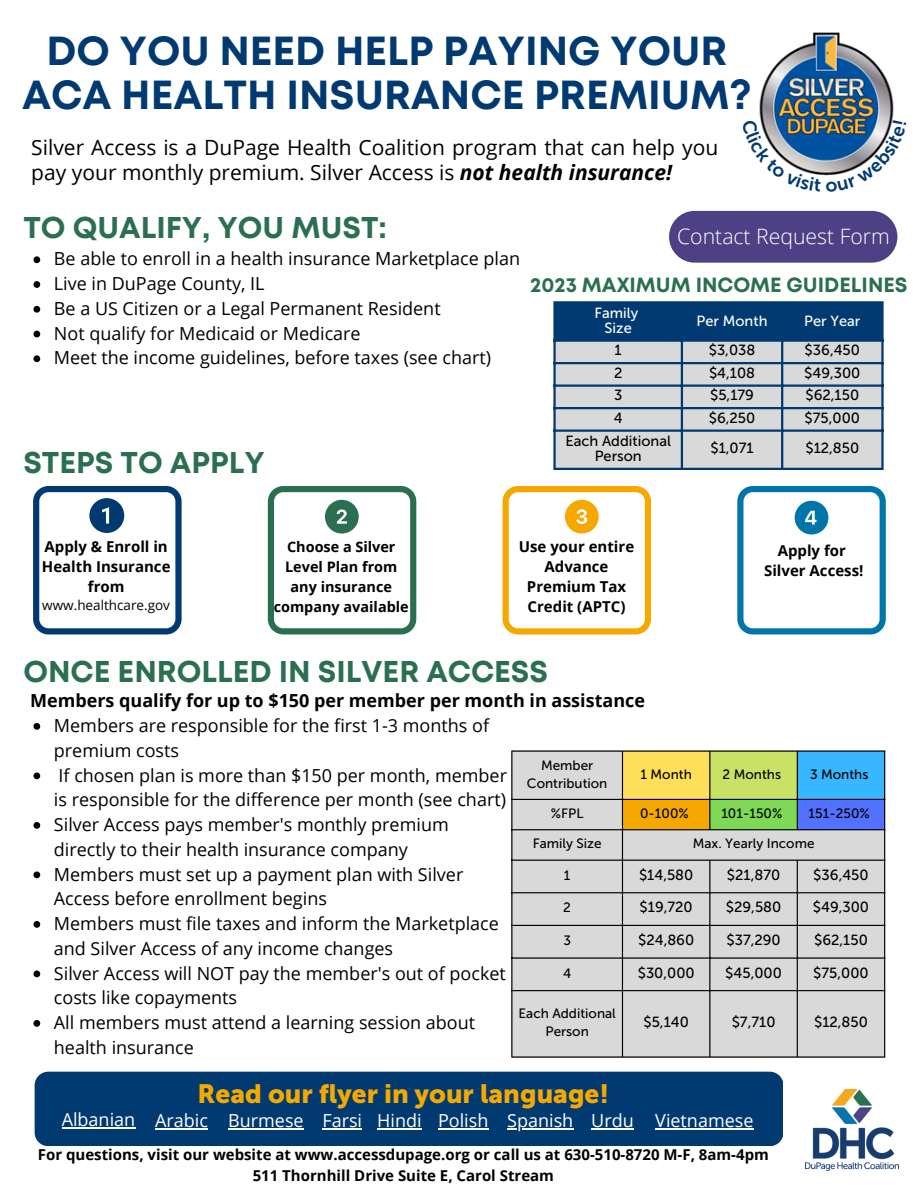
<style>
.page{position:relative;width:918px;height:1188px;background:#fff}
.page>*{position:absolute;margin:0;border:0;box-sizing:border-box;transform-origin:0 0}
.t1{font:700 40.5px/43.7px "Mont";color:#003a70;text-align:center}
.t2{font:700 30px "Mont";color:#2a7050}
.t3{font:26.4px "Museo Sans 900";color:#f5a800}
.t4{font:300 21.15px "Open Sans";color:#fff}
.t5{font:21px/24.8px "Open Sans";color:#000}
.t6{font:700 20.55px "Mont";color:#2a7050}
.t7{font:18px/24.8px "Open Sans";color:#000}
.t8{font:18px "Open Sans";color:#fff}
.t9{font:700 18px "Open Sans";color:#000}
.t10{font:700 15px/20.2px "Open Sans";color:#000;text-align:center}
.t11{font:14.7px/14.7px "Museo Sans 500";color:#000;text-align:center}
.t12{font:14.7px/14.7px "Museo Sans 500";color:#fff;text-align:center}
.t13{font:700 14.4px/20.1px "Open Sans";color:#000;text-align:center}
.t14{font:13.5px/18px "Museo Sans 500";color:#000;text-align:center}
.t15{font:13.5px "Open Sans";color:#000}
.s1{font-weight:700;font-style:italic}
</style>
<div class="page">
<img style="left:759px;top:32px;width:135px;height:87px">
<div style="left:669px;top:211px;width:228px;height:52px;background:#4d4084;border-radius:26px"></div>
<svg style="left:556px;top:304px;width:325px;height:164px;background:#a3b2bf"></svg>
<hr style="left:553px;top:304px;width:3px;height:164px;background:#003a70">
<hr style="left:681px;top:304px;width:2px;height:164px;background:#003a70">
<hr style="left:781px;top:304px;width:2px;height:164px;background:#003a70">
<hr style="left:881px;top:304px;width:3px;height:164px;background:#003a70">
<hr style="left:553px;top:301px;width:331px;height:3px;background:#003a70">
<hr style="left:553px;top:340px;width:331px;height:2px;background:#003a70">
<hr style="left:553px;top:362px;width:331px;height:2px;background:#003a70">
<hr style="left:553px;top:385px;width:331px;height:2px;background:#003a70">
<hr style="left:553px;top:407px;width:331px;height:2px;background:#003a70">
<hr style="left:553px;top:430px;width:331px;height:2px;background:#003a70">
<hr style="left:553px;top:468px;width:331px;height:2px;background:#003a70">
<div style="left:35px;top:1072px;width:748px;height:74px;background:#003a70;border-radius:14px"></div>
<img style="left:805px;top:1089px;width:94px;height:81px">
<svg style="left:33px;top:723px;width:7px;height:7px"></svg>
<svg style="left:33px;top:773px;width:7px;height:6px"></svg>
<svg style="left:33px;top:822px;width:7px;height:7px"></svg>
<svg style="left:33px;top:872px;width:7px;height:6px"></svg>
<svg style="left:33px;top:921px;width:7px;height:7px"></svg>
<svg style="left:33px;top:971px;width:7px;height:6px"></svg>
<svg style="left:33px;top:1020px;width:7px;height:7px"></svg>
<svg style="left:33px;top:256px;width:7px;height:7px"></svg>
<svg style="left:33px;top:281px;width:7px;height:7px"></svg>
<svg style="left:33px;top:306px;width:7px;height:7px"></svg>
<svg style="left:33px;top:331px;width:7px;height:6px"></svg>
<svg style="left:33px;top:355px;width:7px;height:7px"></svg>
<hr style="left:507px;top:1129px;width:66px;height:1px;background:#fff">
<hr style="left:62px;top:1127px;width:73px;height:2px;background:#fff">
<hr style="left:155px;top:1129px;width:53px;height:1px;background:#fff">
<hr style="left:377px;top:1129px;width:45px;height:1px;background:#fff">
<hr style="left:438px;top:1129px;width:50px;height:1px;background:#fff">
<hr style="left:591px;top:1129px;width:43px;height:1px;background:#fff">
<hr style="left:655px;top:1128px;width:99px;height:2px;background:#fff">
<hr style="left:322px;top:1129px;width:40px;height:1px;background:#fff">
<hr style="left:228px;top:1129px;width:76px;height:1px;background:#fff">
<svg style="left:33px;top:486px;width:149px;height:148px"></svg>
<svg style="left:268px;top:486px;width:148px;height:148px"></svg>
<svg style="left:503px;top:486px;width:148px;height:148px"></svg>
<svg style="left:737px;top:486px;width:149px;height:148px"></svg>
<div style="left:512px;top:752px;width:372px;height:304px;background:#d9d9d9"></div>
<div style="left:622px;top:751px;width:88px;height:49px;background:#ffde59"></div>
<div style="left:710px;top:751px;width:88px;height:49px;background:#c9e265"></div>
<div style="left:797px;top:751px;width:88px;height:49px;background:#38b6ff"></div>
<div style="left:622px;top:799px;width:88px;height:31px;background:#f5a800"></div>
<div style="left:710px;top:799px;width:88px;height:31px;background:#7ed957"></div>
<div style="left:797px;top:799px;width:88px;height:31px;background:#5271ff"></div>
<hr style="left:511px;top:752px;width:1px;height:304px;background:#000">
<hr style="left:622px;top:752px;width:1px;height:304px;background:#000">
<hr style="left:709px;top:752px;width:1px;height:77px;background:#000">
<hr style="left:709px;top:861px;width:1px;height:195px;background:#000">
<hr style="left:797px;top:752px;width:1px;height:77px;background:#000">
<hr style="left:797px;top:861px;width:1px;height:195px;background:#000">
<hr style="left:884px;top:752px;width:1px;height:304px;background:#000">
<hr style="left:511px;top:750px;width:374px;height:2px;background:#000">
<hr style="left:511px;top:799px;width:374px;height:1px;background:#000">
<hr style="left:511px;top:829px;width:374px;height:1px;background:#000">
<hr style="left:511px;top:860px;width:374px;height:1px;background:#000">
<hr style="left:511px;top:892px;width:374px;height:1px;background:#000">
<hr style="left:511px;top:925px;width:374px;height:1px;background:#000">
<hr style="left:511px;top:957px;width:374px;height:2px;background:#000">
<hr style="left:511px;top:990px;width:374px;height:1px;background:#000">
<hr style="left:511px;top:1056px;width:374px;height:2px;background:#000">
<svg style="left:760px;top:119px;width:133px;height:57px"></svg>
<h1 class="t1" style="left:22px;top:32px;width:731px">DO YOU NEED HELP PAYING YOUR<br>ACA HEALTH INSURANCE PREMIUM?</h1>
<p class="t5" style="left:31px;top:135px;width:688px">Silver Access is a DuPage Health Coalition program that can help you pay your monthly premium. Silver Access is <span class="s1">not health insurance!</span></p>
<h2 class="t2" style="left:23px;top:216px;width:365px">TO QUALIFY, YOU MUST:</h2>
<p class="t7" style="left:54px;top:246px;width:468px">Be able to enroll in a health insurance Marketplace plan Live in DuPage County, IL<br>Be a US Citizen or a Legal Permanent Resident<br>Not qualify for Medicaid or Medicare<br>Meet the income guidelines, before taxes (see chart)</p>
<h2 class="t2" style="left:23px;top:451px;width:243px">STEPS TO APPLY</h2>
<p class="t4" style="left:677px;top:221px;width:214px">Contact Request Form</p>
<p class="t6" style="left:530px;top:277px;width:379px">2023 MAXIMUM INCOME GUIDELINES</p>
<p class="t12" style="left:594px;top:306px;width:45px">Family<br>Size</p>
<p class="t12" style="left:697px;top:314px;width:72px">Per Month</p>
<p class="t12" style="left:804px;top:314px;width:58px">Per Year</p>
<p class="t11" style="left:615px;top:343px;width:9px">1</p>
<p class="t11" style="left:709px;top:343px;width:48px">$3,038</p>
<p class="t11" style="left:805px;top:343px;width:57px">$36,450</p>
<p class="t11" style="left:614px;top:365px;width:10px">2</p>
<p class="t11" style="left:709px;top:365px;width:48px">$4,108</p>
<p class="t11" style="left:804px;top:365px;width:58px">$49,300</p>
<p class="t11" style="left:614px;top:388px;width:10px">3</p>
<p class="t11" style="left:710px;top:388px;width:45px">$5,179</p>
<p class="t11" style="left:805px;top:388px;width:55px">$62,150</p>
<p class="t11" style="left:614px;top:410px;width:10px">4</p>
<p class="t11" style="left:709px;top:410px;width:48px">$6,250</p>
<p class="t11" style="left:805px;top:410px;width:57px">$75,000</p>
<p class="t11" style="left:565px;top:434px;width:107px">Each Additional<br>Person</p>
<p class="t11" style="left:710px;top:441px;width:45px">$1,071</p>
<p class="t11" style="left:805px;top:441px;width:55px">$12,850</p>
<p class="t10" style="left:42px;top:536px;width:130px">Apply &amp; Enroll in<br>Health Insurance from</p>
<p class="t15" style="left:42px;top:596px;width:129px">www.healthcare.gov</p>
<p class="t13" style="left:274px;top:536px;width:137px">Choose a Silver<br>Level Plan from any insurance company available</p>
<p class="t10" style="left:519px;top:536px;width:117px">Use your entire<br>Advance<br>Premium Tax<br>Credit (APTC)</p>
<p class="t10" style="left:764px;top:540px;width:101px">Apply for<br>Silver Access!</p>
<h2 class="t2" style="left:23px;top:660px;width:526px">ONCE ENROLLED IN SILVER ACCESS</h2>
<p class="t9" style="left:30px;top:688px;width:616px">Members qualify for up to $150 per member per month in assistance</p>
<p class="t7" style="left:54px;top:713px;width:455px">Members are responsible for the first 1-3 months of premium costs<br>If chosen plan is more than $150 per month, member is responsible for the difference per month (see chart)<br>Silver Access pays member's monthly premium directly to their health insurance company<br>Members must set up a payment plan with Silver Access before enrollment begins<br>Members must file taxes and inform the Marketplace and Silver Access of any income changes<br>Silver Access will NOT pay the member's out of pocket costs like copayments<br>All members must attend a learning session about health insurance</p>
<p class="t14" style="left:527px;top:756px;width:82px">Member<br>Contribution</p>
<p class="t14" style="left:641px;top:765px;width:53px">1 Month</p>
<p class="t14" style="left:723px;top:765px;width:60px">2 Months</p>
<p class="t14" style="left:810px;top:765px;width:60px">3 Months</p>
<p class="t14" style="left:551px;top:804px;width:34px">%FPL</p>
<p class="t14" style="left:640px;top:804px;width:50px">0-100%</p>
<p class="t14" style="left:721px;top:804px;width:62px">101-150%</p>
<p class="t14" style="left:809px;top:804px;width:63px">151-250%</p>
<p class="t14" style="left:533px;top:835px;width:70px">Family Size</p>
<p class="t14" style="left:693px;top:835px;width:123px">Max. Yearly Income</p>
<p class="t14" style="left:564px;top:866px;width:8px">1</p>
<p class="t11" style="left:639px;top:867px;width:56px">$14,580</p>
<p class="t11" style="left:727px;top:867px;width:55px">$21,870</p>
<p class="t11" style="left:813px;top:867px;width:57px">$36,450</p>
<p class="t14" style="left:563px;top:899px;width:9px">2</p>
<p class="t11" style="left:640px;top:900px;width:55px">$19,720</p>
<p class="t11" style="left:726px;top:900px;width:57px">$29,580</p>
<p class="t11" style="left:813px;top:900px;width:58px">$49,300</p>
<p class="t14" style="left:563px;top:931px;width:9px">3</p>
<p class="t11" style="left:638px;top:933px;width:58px">$24,860</p>
<p class="t11" style="left:726px;top:933px;width:56px">$37,290</p>
<p class="t11" style="left:814px;top:933px;width:55px">$62,150</p>
<p class="t14" style="left:563px;top:964px;width:10px">4</p>
<p class="t11" style="left:638px;top:965px;width:58px">$30,000</p>
<p class="t11" style="left:725px;top:965px;width:58px">$45,000</p>
<p class="t11" style="left:813px;top:965px;width:57px">$75,000</p>
<p class="t14" style="left:519px;top:1005px;width:99px">Each Additional<br>Person</p>
<p class="t11" style="left:643px;top:1015px;width:47px">$5,140</p>
<p class="t11" style="left:732px;top:1015px;width:45px">$7,710</p>
<p class="t11" style="left:814px;top:1015px;width:55px">$12,850</p>
<h3 class="t3" style="left:198px;top:1078px;width:413px">Read our flyer in your language!</h3>
<p class="t8" style="left:62px;top:1108px;width:693px">Albanian Arabic Burmese Farsi Hindi Polish Spanish Urdu Vietnamese</p>
<p class="t10" style="left:38px;top:1145px;width:733px">For questions, visit our website at www.accessdupage.org or call us at 630-510-8720 M-F, 8am-4pm<br>511 Thornhill Drive Suite E, Carol Stream</p>
</div>
